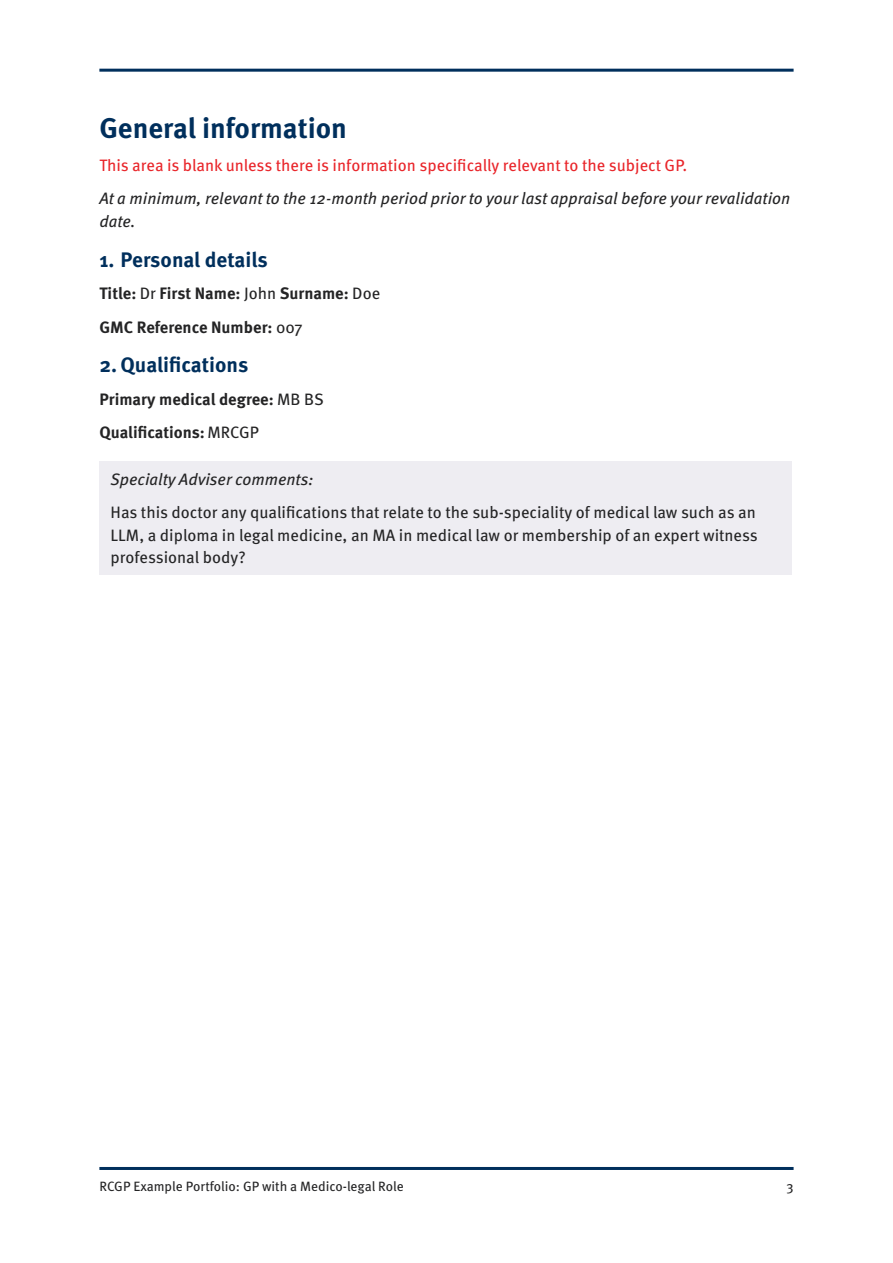
<style>
.page{position:relative;width:893px;height:1263px;background:#fff}
.page>*{position:absolute;margin:0;border:0;box-sizing:border-box;transform-origin:0 0}
.t1{font:700 28.5px "Meta Pro";color:#002f5c}
.t2{font:700 21px "Meta Pro";color:#002f5c}
.t3{font:16.5px/22.5px "Meta Pro";color:#242425}
.t4{font:italic 16.5px/22.5px "Meta Pro";color:#242425}
.t5{font:700 16.5px/33.8px "Meta Pro";color:#242425}
.t6{font:16.5px "Meta Pro";color:#e9252a}
.t7{font:13.5px "Meta Pro";color:#242425}
.s1{font-weight:400}
</style>
<div class="page">
<hr style="left:99px;top:69px;width:695px;height:3px;background:#002f5c">
<hr style="left:99px;top:1167px;width:695px;height:3px;background:#002f5c">
<div style="left:99px;top:461px;width:693px;height:114px;background:#eeedf2"></div>
<h1 class="t1" style="left:99px;top:110px;width:249px">General information</h1>
<p class="t6" style="left:99px;top:154px;width:589px">This area is blank unless there is information specifically relevant to the subject GP.</p>
<p class="t4" style="left:99px;top:188px;width:692px">At a minimum, relevant to the 12-month period prior to your last appraisal before your revalidation date.</p>
<p class="t2" style="left:99px;top:246px;width:170px">1. Personal details</p>
<p class="t5" style="left:99px;top:277px;width:282px">Title: <span class="s1">Dr</span> First Name: <span class="s1">John</span> Surname: <span class="s1">Doe<br></span>GMC Reference Number: <span class="s1">007</span></p>
<p class="t2" style="left:99px;top:352px;width:150px">2.Qualifications</p>
<p class="t5" style="left:99px;top:383px;width:226px">Primary medical degree: <span class="s1">MB BS<br></span>Qualifications: <span class="s1">MRCGP</span></p>
<p class="t4" style="left:111px;top:468px;width:204px">Specialty Adviser comments:</p>
<p class="t3" style="left:111px;top:502px;width:649px">Has this doctor any qualifications that relate to the sub-speciality of medical law such as an<br>LLM, a diploma in legal medicine, an MA in medical law or membership of an expert witness professional body?</p>
<p class="t7" style="left:99px;top:1177px;width:306px">RCGP Example Portfolio: GP with a Medico-legal Role</p>
<p class="t7" style="left:786px;top:1177px;width:9px">3</p>
</div>
